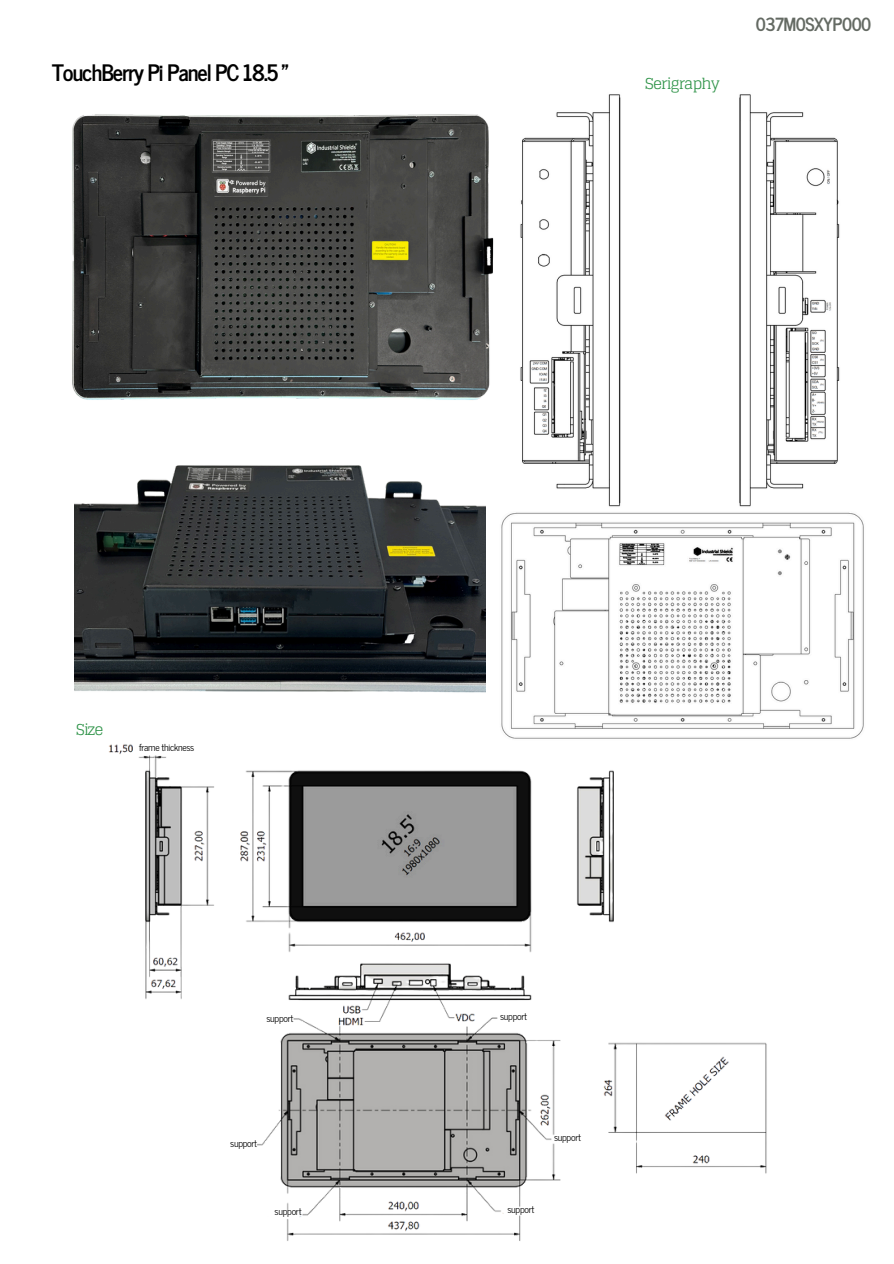
<style>
.page{position:relative;width:894px;height:1264px;background:#fff}
.page>*{position:absolute;margin:0;border:0;box-sizing:border-box;transform-origin:0 0}
.t1{font:700 22.5px "News Cycle";letter-spacing:-.05em;color:#000}
.t2{font:700 18px "News Cycle";letter-spacing:-.03em;color:#646a63}
.t3{font:15px "Glegoo";letter-spacing:-.05em;color:#2e9348}
.t4{font:9.6px "News Cycle";letter-spacing:-.03em;color:#000}
</style>
<div class="page">
<img style="left:72px;top:114px;width:422px;height:278px">
<img style="left:75px;top:366px;width:411px;height:327px">
<img style="left:109px;top:744px;width:505px;height:269px">
<img style="left:257px;top:1013px;width:510px;height:228px">
<img style="left:739px;top:94px;width:101px;height:413px">
<img style="left:520px;top:94px;width:101px;height:413px">
<img style="left:501px;top:512px;width:363px;height:227px">
<p class="t1" style="left:52px;top:53px;width:237px">TouchBerry Pi Panel PC 18.5 "</p>
<p class="t3" style="left:645px;top:75px;width:76px">Serigraphy</p>
<p class="t2" style="left:755px;top:8px;width:117px">037M0SXYP000</p>
<p class="t3" style="left:76px;top:720px;width:29px">Size</p>
<p class="t4" style="left:139px;top:738px;width:57px">frame thickness</p>
<p class="t4" style="left:266px;top:1009px;width:28px">support</p>
<p class="t4" style="left:500px;top:1007px;width:28px">support</p>
<p class="t4" style="left:230px;top:1134px;width:28px">support</p>
<p class="t4" style="left:554px;top:1129px;width:28px">support</p>
<h3 class="t4" style="left:274px;top:1202px;width:28px">support</h3>
<p class="t4" style="left:507px;top:1200px;width:28px">support</p>
</div>
